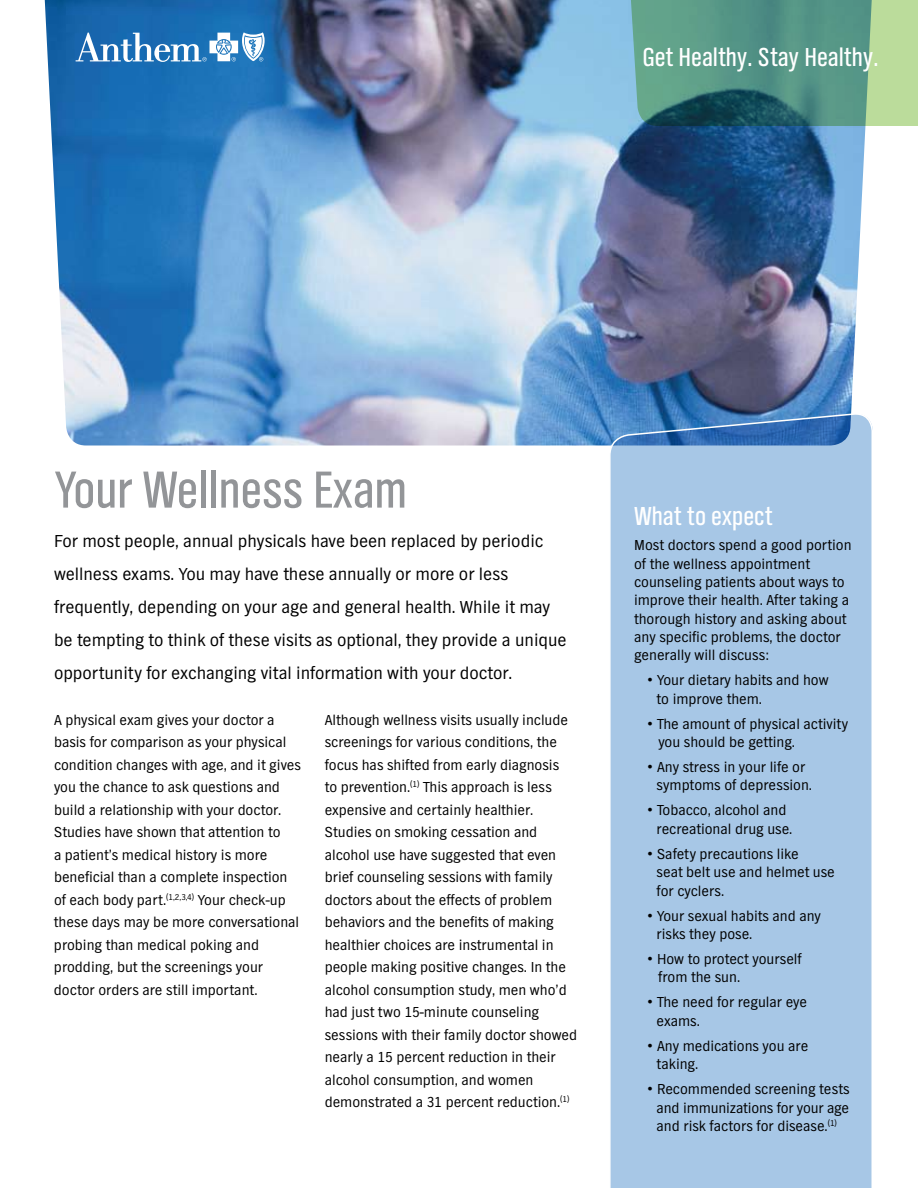
<style>
.page{position:relative;width:918px;height:1188px;background:#fff}
.page>*{position:absolute;margin:0;border:0;box-sizing:border-box;transform-origin:0 0}
.t1{font:54px "TV Nord Cond EF";color:#939598}
.t2{font:27px "TV Nord Cond EF";color:#fff}
.t3{font:18px/33px "TV Nord EF";color:#000}
.t4{font:15px/22.5px "TV Nord EF";color:#000}
.s1{font-family:"Arial"}
</style>
<div class="page">
<img style="left:45px;top:0;width:821px;height:446px">
<svg style="left:76px;top:32px;width:189px;height:30px"></svg>
<svg style="left:629px;top:0;width:289px;height:126px;background:#629b86"></svg>
<div style="left:608px;top:412px;width:265px;height:776px;background:#a7c7e6"></div>
<h2 class="t2" style="left:643px;top:43px;width:237px">Get Healthy. Stay Healthy.</h2>
<h1 class="t1" style="left:54px;top:461px;width:354px">Your Wellness Exam</h1>
<p class="t3" style="left:54px;top:524px;width:514px">For most people, annual physicals have been replaced by periodic wellness exams. You may have these annually or more or less frequently, depending on your age and general health. While it may be tempting to think of these visits as optional, they provide a unique opportunity for exchanging vital information with your doctor.</p>
<p class="t4" style="left:54px;top:708px;width:249px">A physical exam gives your doctor a basis for comparison as your physical condition changes with age, and it gives you the chance to ask questions and build a relationship with your doctor.<br>Studies have shown that attention to<br>a patient’s medical history is more beneficial than a complete inspection of each body part.<sup>(1,2,3,4)</sup> Your check-up these days may be more conversational probing than medical poking and prodding, but the screenings your doctor orders are still important.</p>
<p class="t4" style="left:325px;top:708px;width:254px">Although wellness visits usually include screenings for various conditions, the focus has shifted from early diagnosis<br>to prevention.<sup>(1)</sup> This approach is less expensive and certainly healthier.<br>Studies on smoking cessation and alcohol use have suggested that even brief counseling sessions with family doctors about the effects of problem behaviors and the benefits of making healthier choices are instrumental in people making positive changes. In the alcohol consumption study, men who’d had just two 15-minute counseling sessions with their family doctor showed nearly a 15 percent reduction in their alcohol consumption, and women demonstrated a 31 percent reduction.<sup>(1)</sup></p>
<h2 class="t2" style="left:634px;top:502px;width:140px">What to expect</h2>
<p class="t4" style="left:634px;top:536px;width:219px;line-height:18.3px">Most doctors spend a good portion of the wellness appointment counseling patients about ways to improve their health. After taking a thorough history and asking about any specific problems, the doctor generally will discuss:</p>
<p class="t4" style="left:657px;top:671px;width:173px;line-height:18.3px;text-indent:-9px"><span class="s1">•</span> Your dietary habits and how to improve them.</p>
<p class="t4" style="left:658px;top:714px;width:192px;line-height:18.3px;text-indent:-11px"><span class="s1">•</span> The amount of physical activity you should be getting.</p>
<p class="t4" style="left:657px;top:758px;width:157px;line-height:18.3px;text-indent:-9px"><span class="s1">•</span> Any stress in your life or symptoms of depression.</p>
<p class="t4" style="left:657px;top:801px;width:137px;line-height:18.3px;text-indent:-9px"><span class="s1">•</span> Tobacco, alcohol and recreational drug use.</p>
<p class="t4" style="left:657px;top:845px;width:180px;line-height:18.3px;text-indent:-9px"><span class="s1">•</span> Safety precautions like<br>seat belt use and helmet use for cyclers.</p>
<p class="t4" style="left:657px;top:906px;width:166px;line-height:18.3px;text-indent:-9px"><span class="s1">•</span> Your sexual habits and any risks they pose.</p>
<p class="t4" style="left:658px;top:950px;width:145px;line-height:18.3px;text-indent:-10px"><span class="s1">•</span> How to protect yourself from the sun.</p>
<p class="t4" style="left:657px;top:993px;width:152px;line-height:18.3px;text-indent:-9px"><span class="s1">•</span> The need for regular eye exams.</p>
<p class="t4" style="left:657px;top:1037px;width:153px;line-height:18.3px;text-indent:-9px"><span class="s1">•</span> Any medications you are taking.</p>
<p class="t4" style="left:648px;top:1080px;width:203px;line-height:18.3px;text-align:center"><span class="s1">•</span> Recommended screening tests and immunizations for your age and risk factors for disease.<sup>(1)</sup></p>
</div>
